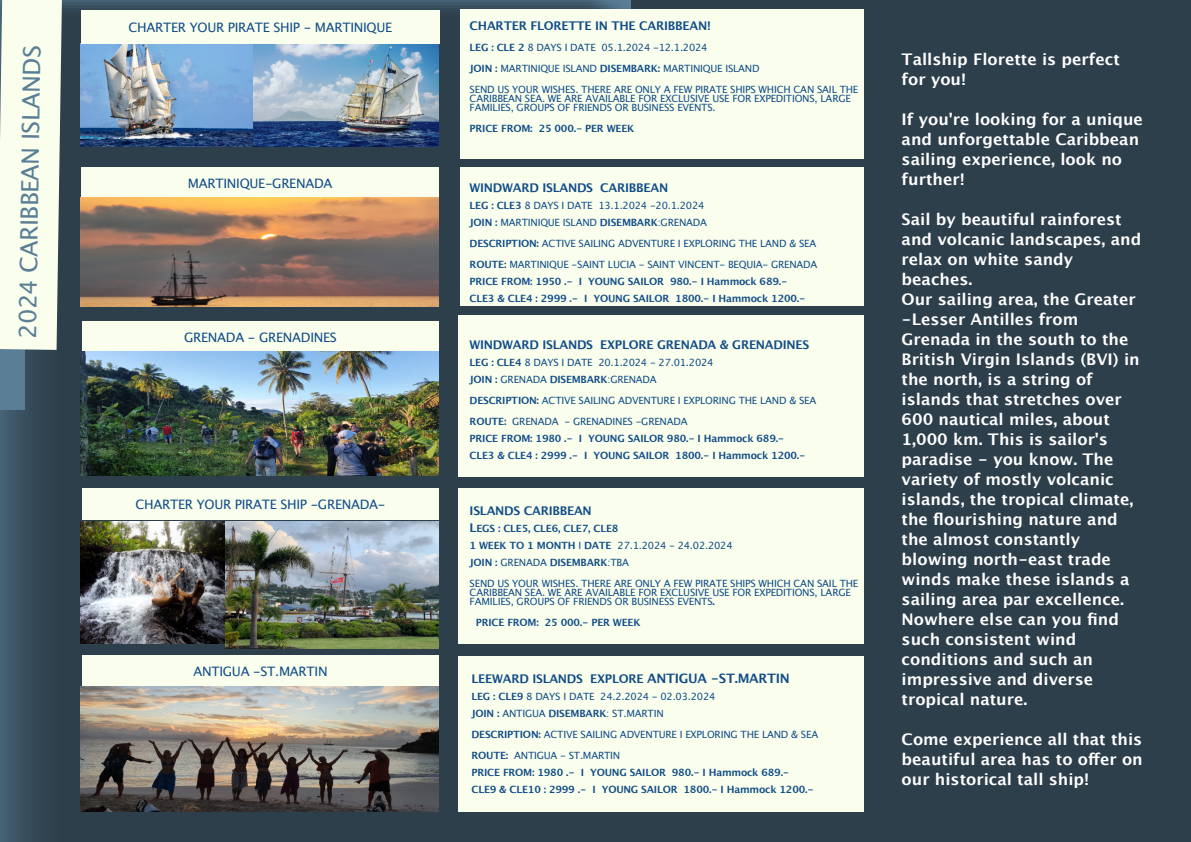
<style>
.page{position:relative;width:1191px;height:842px;background:#2d3f4b}
.page>*{position:absolute;margin:0;border:0;box-sizing:border-box;transform-origin:0 0}
.t1{font:24px "Lucida Grande";color:#5a7e96}
.t2{font:700 16px/20px "Lucida Grande";color:#fff}
.t3{font:13px "Lucida Grande";letter-spacing:-.02em;color:#114c88}
.t4{font:700 12px "Lucida Grande";letter-spacing:-.02em;color:#114c88}
.t5{font:10px/21px "Lucida Grande";letter-spacing:-.02em;color:#114c88}
.t6{font:700 10px/17px "Lucida Grande";letter-spacing:-.02em;color:#114c88}
.s1{font-weight:700}
.s2{font-size:12px}
.s3{font-weight:400}
.s4{font-size:13px}
</style>
<div class="page">
<div style="left:0;top:0;width:24px;height:409px;background:#5a7e96"></div>
<img style="left:63px;top:0;width:568px;height:316px">
<img style="left:81px;top:43px;width:358px;height:103px">
<div style="left:82px;top:488px;width:357px;height:32px;background:#faffed"></div>
<div style="left:82px;top:655px;width:357px;height:31px;background:#faffed"></div>
<svg style="left:0;top:0;width:63px;height:350px;background:#ecf2e2"></svg>
<div style="left:81px;top:10px;width:359px;height:33px;background:#faffed"></div>
<div style="left:461px;top:10px;width:403px;height:149px;background:#faffed"></div>
<div style="left:460px;top:168px;width:404px;height:138px;background:#faffed"></div>
<div style="left:458px;top:315px;width:406px;height:162px;background:#faffed"></div>
<div style="left:458px;top:488px;width:406px;height:156px;background:#faffed"></div>
<div style="left:458px;top:656px;width:406px;height:156px;background:#faffed"></div>
<div style="left:82px;top:167px;width:357px;height:31px;background:#faffed"></div>
<div style="left:82px;top:321px;width:357px;height:31px;background:#faffed"></div>
<img style="left:81px;top:522px;width:145px;height:121px">
<img style="left:81px;top:686px;width:358px;height:125px">
<img style="left:81px;top:198px;width:358px;height:108px">
<img style="left:226px;top:522px;width:213px;height:127px">
<img style="left:81px;top:352px;width:358px;height:124px">
<h1 class="t1" style="left:17px;top:338px;width:295px;rotate:-89deg">2024 CARIBBEAN ISLANDS</h1>
<h3 class="t3" style="left:129px;top:21px;width:265px">CHARTER YOUR PIRATE SHIP - MARTINIQUE</h3>
<h3 class="t3" style="left:188px;top:177px;width:146px">MARTINIQUE-GRENADA</h3>
<h3 class="t3" style="left:184px;top:331px;width:154px">GRENADA - GRENADINES</h3>
<h3 class="t3" style="left:135px;top:499px;width:251px">CHARTER YOUR PIRATE SHIP -GRENADA-</h3>
<h3 class="t3" style="left:193px;top:665px;width:136px">ANTIGUA -ST.MARTIN</h3>
<p class="t4" style="left:469px;top:21px;width:243px">CHARTER FLORETTE IN THE CARIBBEAN!</p>
<p class="t5" style="left:469px;top:38px;width:390px"><span class="s1">LEG : CLE 2</span> 8 DAYS I DATE 05.1.2024 -12.1.2024<br><span class="s1">JOIN :</span> MARTINIQUE ISLAND <span class="s1">DISEMBARK:</span> MARTINIQUE ISLAND<br>SEND US YOUR WISHES. THERE ARE ONLY A FEW PIRATE SHIPS WHICH CAN SAIL THE</p>
<p class="t5" style="left:469px;top:95px;width:383px;line-height:9px">CARIBBEAN SEA. WE ARE AVAILABLE FOR EXCLUSIVE USE FOR EXPEDITIONS, LARGE<br>FAMILIES, GROUPS OF FRIENDS OR BUSINESS EVENTS.</p>
<p class="t6" style="left:469px;top:121px;width:166px">PRICE FROM: 25 000.- PER WEEK</p>
<p class="t4" style="left:469px;top:182px;width:200px">WINDWARD ISLANDS CARIBBEAN</p>
<p class="t5" style="left:469px;top:197px;width:239px;line-height:17px"><span class="s1">LEG : CLE3</span> 8 DAYS I DATE 13.1.2024 -20.1.2024<br><span class="s1">JOIN :</span> MARTINIQUE ISLAND <span class="s1">DISEMBARK</span>:GRENADA</p>
<p class="t5" style="left:469px;top:233px;width:349px"><span class="s1">DESCRIPTION:</span> ACTIVE SAILING ADVENTURE I EXPLORING THE LAND &amp; SEA<br><span class="s1">ROUTE:</span> MARTINIQUE -SAINT LUCIA - SAINT VINCENT- BEQUIA- GRENADA</p>
<p class="t6" style="left:469px;top:273px;width:337px">PRICE FROM: 1950 .- I YOUNG SAILOR 980.- I Hammock 689.-<br>CLE3 &amp; CLE4 : 2999 .- I YOUNG SAILOR 1800.- I Hammock 1200.-</p>
<p class="t4" style="left:469px;top:340px;width:341px">WINDWARD ISLANDS EXPLORE GRENADA &amp; GRENADINES</p>
<p class="t5" style="left:469px;top:355px;width:245px;line-height:17px"><span class="s1">LEG : CLE4</span> 8 DAYS I DATE 20.1.2024 - 27.01.2024<br><span class="s1">JOIN :</span> GRENADA <span class="s1">DISEMBARK</span>:GRENADA</p>
<p class="t5" style="left:469px;top:391px;width:348px"><span class="s1">DESCRIPTION:</span> ACTIVE SAILING ADVENTURE I EXPLORING THE LAND &amp; SEA<br><span class="s1">ROUTE:</span> GRENADA - GRENADINES -GRENADA</p>
<p class="t6" style="left:469px;top:431px;width:337px">PRICE FROM: 1980 .- I YOUNG SAILOR 980.- I Hammock 689.-<br>CLE3 &amp; CLE4 : 2999 .- I YOUNG SAILOR 1800.- I Hammock 1200.-</p>
<p class="t4" style="left:469px;top:505px;width:124px">ISLANDS CARIBBEAN</p>
<p class="t6" style="left:469px;top:520px;width:265px"><span class="s2">L</span>EGS : CLE5, CLE6, CLE7, CLE8<br>1 WEEK TO 1 MONTH <span class="s3">I</span> DATE <span class="s3">27.1.2024 - 24.02.2024<br></span>JOIN : <span class="s3">GRENADA</span> DISEMBARK<span class="s3">:TBA</span></p>
<p class="t5" style="left:469px;top:579px;width:390px;line-height:9px">SEND US YOUR WISHES. THERE ARE ONLY A FEW PIRATE SHIPS WHICH CAN SAIL THE<br>CARIBBEAN SEA. WE ARE AVAILABLE FOR EXCLUSIVE USE FOR EXPEDITIONS, LARGE<br>FAMILIES, GROUPS OF FRIENDS OR BUSINESS EVENTS<span class="s1">.</span></p>
<p class="t6" style="left:476px;top:614px;width:166px">PRICE FROM: 25 000.- PER WEEK</p>
<p class="t4" style="left:471px;top:673px;width:320px">LEEWARD ISLANDS EXPLORE <span class="s4">ANTIGUA -ST.MARTIN</span></p>
<p class="t5" style="left:471px;top:688px;width:245px;line-height:17px"><span class="s1">LEG : CLE9</span> 8 DAYS I DATE 24.2.2024 - 02.03.2024<br><span class="s1">JOIN :</span> ANTIGUA <span class="s1">DISEMBARK</span>: ST.MARTIN</p>
<p class="t5" style="left:471px;top:724px;width:348px"><span class="s1">DESCRIPTION:</span> ACTIVE SAILING ADVENTURE I EXPLORING THE LAND &amp; SEA<br><span class="s1">ROUTE:</span> ANTIGUA - ST.MARTIN</p>
<p class="t6" style="left:471px;top:764px;width:344px">PRICE FROM: 1980 .- I YOUNG SAILOR 980.- I Hammock 689.-<br>CLE9 &amp; CLE10 : 2999 .- I YOUNG SAILOR 1800.- I Hammock 1200.-</p>
<h2 class="t2" style="left:901px;top:51px;width:220px">Tallship Florette is perfect for you!</h2>
<h2 class="t2" style="left:901px;top:111px;width:243px">If you're looking for a unique and unforgettable Caribbean sailing experience, look no further!</h2>
<p class="t2" style="left:901px;top:211px;width:241px">Sail by beautiful rainforest and volcanic landscapes, and relax on white sandy beaches.<br>Our sailing area, the Greater -Lesser Antilles from<br>Grenada in the south to the<br>British Virgin Islands (BVI) in the north, is a string of islands that stretches over<br>600 nautical miles, about<br>1,000 km. This is sailor's paradise - you know. The variety of mostly volcanic islands, the tropical climate, the flourishing nature and the almost constantly blowing north-east trade winds make these islands a sailing area par excellence.<br>Nowhere else can you find such consistent wind conditions and such an impressive and diverse tropical nature.</p>
<h2 class="t2" style="left:901px;top:731px;width:243px;text-align:justify">Come experience all that this beautiful area has to offer on our historical tall ship!</h2>
</div>
